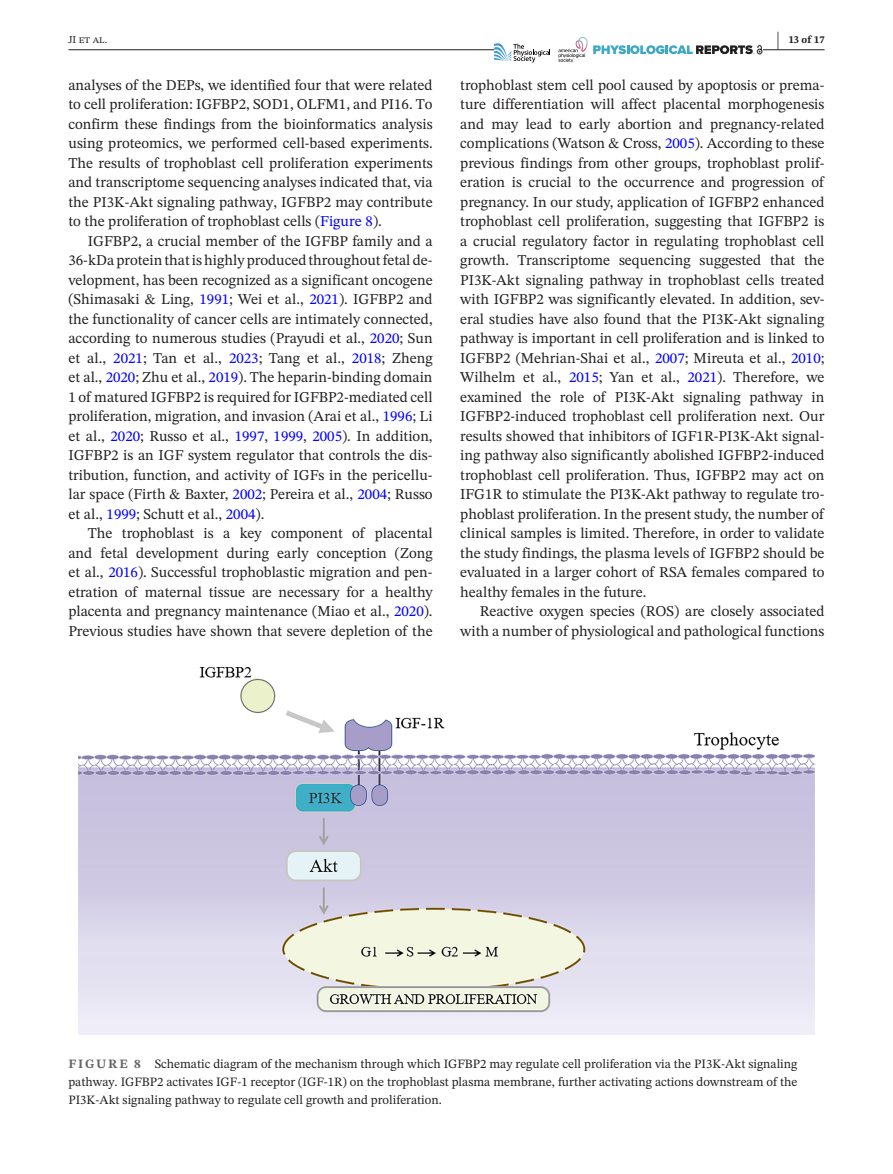
<style>
.page{position:relative;width:893px;height:1174px;background:#fff}
.page>*{position:absolute;margin:0;border:0;box-sizing:border-box;transform-origin:0 0}
.t1{font:700 21px "STIX Two Text";color:#231f20;scale:.42 1}
.t2{font:15px/19.5px "STIX Two Text";color:#231f20;text-align:justify}
.t3{font:12.75px/18px "STIX Two Text";color:#231f20;text-align:justify}
.t4{font:10.5px "STIX Two Text";color:#231f20}
.t5{font:700 10.5px "STIX Two Text";color:#231f20}
.s1{color:#00f}
.s2{font-weight:700;color:#636366}
</style>
<div class="page">
<hr style="left:68px;top:49px;width:756px;height:1px;background:#231f20">
<div style="left:494px;top:37px;width:268px;height:25px;background:#fff"></div>
<svg style="left:593px;top:45px;width:169px;height:10px"></svg>
<svg style="left:494px;top:43px;width:56px;height:19px"></svg>
<img style="left:578px;top:37px;width:10px;height:13px">
<svg style="left:558px;top:40px;width:27px;height:22px"></svg>
<img style="left:78px;top:667px;width:737px;height:368px">
<h1 class="t1" style="left:777px;top:24px;width:8px">|</h1>
<p class="t4" style="left:68px;top:32px;width:40px">JI et al.</p>
<p class="t5" style="left:789px;top:32px;width:37px">13 of 17</p>
<p class="t2" style="left:68px;top:75px;width:366px">analyses of the DEPs, we identified four that were related to cell proliferation: IGFBP2, SOD1, OLFM1, and PI16. To confirm these findings from the bioinformatics analysis using proteomics, we performed cell-based experiments.<br>The results of trophoblast cell proliferation experiments and transcriptome sequencing analyses indicated that, via the PI3K-Akt signaling pathway, IGFBP2 may contribute to the proliferation of trophoblast cells (<span class="s1">Figure 8</span>).</p>
<p class="t2" style="left:68px;top:231px;width:366px;text-indent:20px">IGFBP2, a crucial member of the IGFBP family and a 36-kDa protein that is highly produced throughout fetal de&shy;velopment, has been recognized as a significant oncogene (Shimasaki &amp; Ling, <span class="s1">1991</span>; Wei et al., <span class="s1">2021</span>). IGFBP2 and the functionality of cancer cells are intimately connected, according to numerous studies (Prayudi et al., <span class="s1">2020</span>; Sun et al., <span class="s1">2021</span>; Tan et al., <span class="s1">2023</span>; Tang et al., <span class="s1">2018</span>; Zheng et al., <span class="s1">2020</span>; Zhu et al., <span class="s1">2019</span>). The heparin-binding domain 1 of matured IGFBP2 is required for IGFBP2-mediated cell proliferation, migration, and invasion (Arai et al., <span class="s1">1996</span>; Li et al., <span class="s1">2020</span>; Russo et al., <span class="s1">1997</span>, <span class="s1">1999</span>, <span class="s1">2005</span>). In addition, IGFBP2 is an IGF system regulator that controls the dis&shy;tribution, function, and activity of IGFs in the pericellu&shy;lar space (Firth &amp; Baxter, <span class="s1">2002</span>; Pereira et al., <span class="s1">2004</span>; Russo et al., <span class="s1">1999</span>; Schutt et al., <span class="s1">2004</span>).</p>
<p class="t2" style="left:68px;top:523px;width:366px;text-indent:20px">The trophoblast is a key component of placental and fetal development during early conception (Zong et al., <span class="s1">2016</span>). Successful trophoblastic migration and pen&shy;etration of maternal tissue are necessary for a healthy placenta and pregnancy maintenance (Miao et al., <span class="s1">2020</span>).<br>Previous studies have shown that severe depletion of the</p>
<p class="t2" style="left:460px;top:75px;width:366px">trophoblast stem cell pool caused by apoptosis or prema&shy;ture differentiation will affect placental morphogenesis and may lead to early abortion and pregnancy-related complications (Watson &amp; Cross, <span class="s1">2005</span>). According to these previous findings from other groups, trophoblast prolif&shy;eration is crucial to the occurrence and progression of pregnancy. In our study, application of IGFBP2 enhanced trophoblast cell proliferation, suggesting that IGFBP2 is a crucial regulatory factor in regulating trophoblast cell growth. Transcriptome sequencing suggested that the PI3K-Akt signaling pathway in trophoblast cells treated with IGFBP2 was significantly elevated. In addition, sev&shy;eral studies have also found that the PI3K-Akt signaling pathway is important in cell proliferation and is linked to IGFBP2 (Mehrian-Shai et al., <span class="s1">2007</span>; Mireuta et al., <span class="s1">2010</span>; Wilhelm et al., <span class="s1">2015</span>; Yan et al., <span class="s1">2021</span>). Therefore, we examined the role of PI3K-Akt signaling pathway in IGFBP2-induced trophoblast cell proliferation next. Our results showed that inhibitors of IGF1R-PI3K-Akt signal&shy;ing pathway also significantly abolished IGFBP2-induced trophoblast cell proliferation. Thus, IGFBP2 may act on IFG1R to stimulate the PI3K-Akt pathway to regulate tro&shy;phoblast proliferation. In the present study, the number of clinical samples is limited. Therefore, in order to validate the study findings, the plasma levels of IGFBP2 should be evaluated in a larger cohort of RSA females compared to healthy females in the future.</p>
<p class="t2" style="left:460px;top:601px;width:366px;text-align:right">Reactive oxygen species (ROS) are closely associated with a number of physiological and pathological functions</p>
<p class="t3" style="left:68px;top:1054px;width:730px"><span class="s2">FIGURE 8</span> Schematic diagram of the mechanism through which IGFBP2 may regulate cell proliferation via the PI3K-Akt signaling pathway. IGFBP2 activates IGF-1 receptor (IGF-1R) on the trophoblast plasma membrane, further activating actions downstream of the PI3K-Akt signaling pathway to regulate cell growth and proliferation.</p>
</div>
